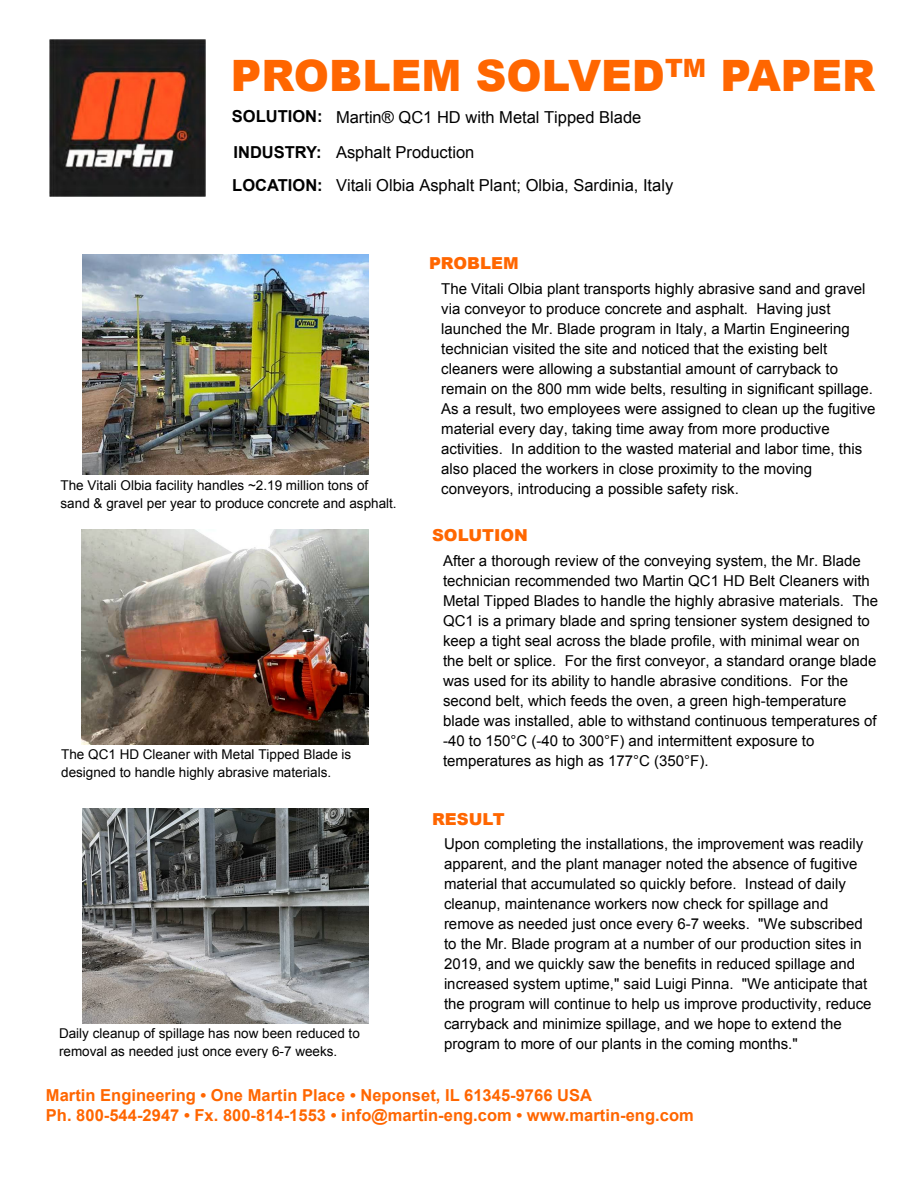
<style>
.page{position:relative;width:918px;height:1188px;background:#fff}
.page>*{position:absolute;margin:0;border:0;box-sizing:border-box;transform-origin:0 0}
.t1{font:900 43.2px "Arial";color:#f60}
.t2{font:700 16.5px/19.8px "Arial";color:#f60}
.t3{font:16.5px/34px "Arial";color:#000}
.t4{font:700 16.5px/35.5px "Arial";color:#000}
.t5{font:900 16.5px "Arial";color:#f60}
.t6{font:15px/20px "Arial";color:#000}
.t7{font:13.5px/18px "Arial";color:#000}
</style>
<div class="page">
<img style="left:49px;top:40px;width:156px;height:156px">
<img style="left:82px;top:255px;width:287px;height:220px">
<img style="left:82px;top:529px;width:286px;height:215px">
<img style="left:82px;top:809px;width:287px;height:214px">
<h1 class="t1" style="left:231px;top:44px;width:646px">PROBLEM SOLVED<sup>TM</sup> PAPER</h1>
<p class="t4" style="left:232px;top:99px;width:92px">SOLUTION:<br>INDUSTRY:</p>
<p class="t3" style="left:336px;top:100px;width:339px">Martin® QC1 HD with Metal Tipped Blade<br>Asphalt Production<br>Vitali Olbia Asphalt Plant; Olbia, Sardinia, Italy</p>
<p class="t4" style="left:232px;top:168px;width:92px">LOCATION:</p>
<p class="t7" style="left:61px;top:476px;width:338px">The Vitali Olbia facility handles ~2.19 million tons of sand &amp; gravel per year to produce concrete and asphalt.</p>
<p class="t7" style="left:61px;top:745px;width:292px">The QC1 HD Cleaner with Metal Tipped Blade is designed to handle highly abrasive materials.</p>
<p class="t7" style="left:59px;top:1024px;width:302px">Daily cleanup of spillage has now been reduced to removal as needed just once every 6-7 weeks.</p>
<p class="t5" style="left:429px;top:251px;width:91px">PROBLEM</p>
<p class="t6" style="left:441px;top:279px;width:436px">The Vitali Olbia plant transports highly abrasive sand and gravel via conveyor to produce concrete and asphalt. Having just launched the Mr. Blade program in Italy, a Martin Engineering technician visited the site and noticed that the existing belt cleaners were allowing a substantial amount of carryback to remain on the 800 mm wide belts, resulting in significant spillage.<br>As a result, two employees were assigned to clean up the fugitive material every day, taking time away from more productive activities. In addition to the wasted material and labor time, this also placed the workers in close proximity to the moving conveyors, introducing a possible safety risk.</p>
<p class="t5" style="left:432px;top:523px;width:98px">SOLUTION</p>
<p class="t6" style="left:443px;top:551px;width:437px">After a thorough review of the conveying system, the Mr. Blade technician recommended two Martin QC1 HD Belt Cleaners with Metal Tipped Blades to handle the highly abrasive materials. The QC1 is a primary blade and spring tensioner system designed to keep a tight seal across the blade profile, with minimal wear on the belt or splice. For the first conveyor, a standard orange blade was used for its ability to handle abrasive conditions. For the second belt, which feeds the oven, a green high-temperature blade was installed, able to withstand continuous temperatures of -40 to 150°C (-40 to 300°F) and intermittent exposure to temperatures as high as 177°C (350°F).</p>
<p class="t5" style="left:432px;top:807px;width:74px">RESULT</p>
<p class="t6" style="left:444px;top:834px;width:429px">Upon completing the installations, the improvement was readily apparent, and the plant manager noted the absence of fugitive material that accumulated so quickly before. Instead of daily cleanup, maintenance workers now check for spillage and remove as needed just once every 6-7 weeks. "We subscribed to the Mr. Blade program at a number of our production sites in 2019, and we quickly saw the benefits in reduced spillage and increased system uptime," said Luigi Pinna. "We anticipate that the program will continue to help us improve productivity, reduce carryback and minimize spillage, and we hope to extend the program to more of our plants in the coming months."</p>
<p class="t2" style="left:46px;top:1086px;width:649px">Martin Engineering • One Martin Place • Neponset, IL 61345-9766 USA<br>Ph. 800-544-2947 • Fx. 800-814-1553 • info@martin-eng.com • www.martin-eng.com</p>
</div>
